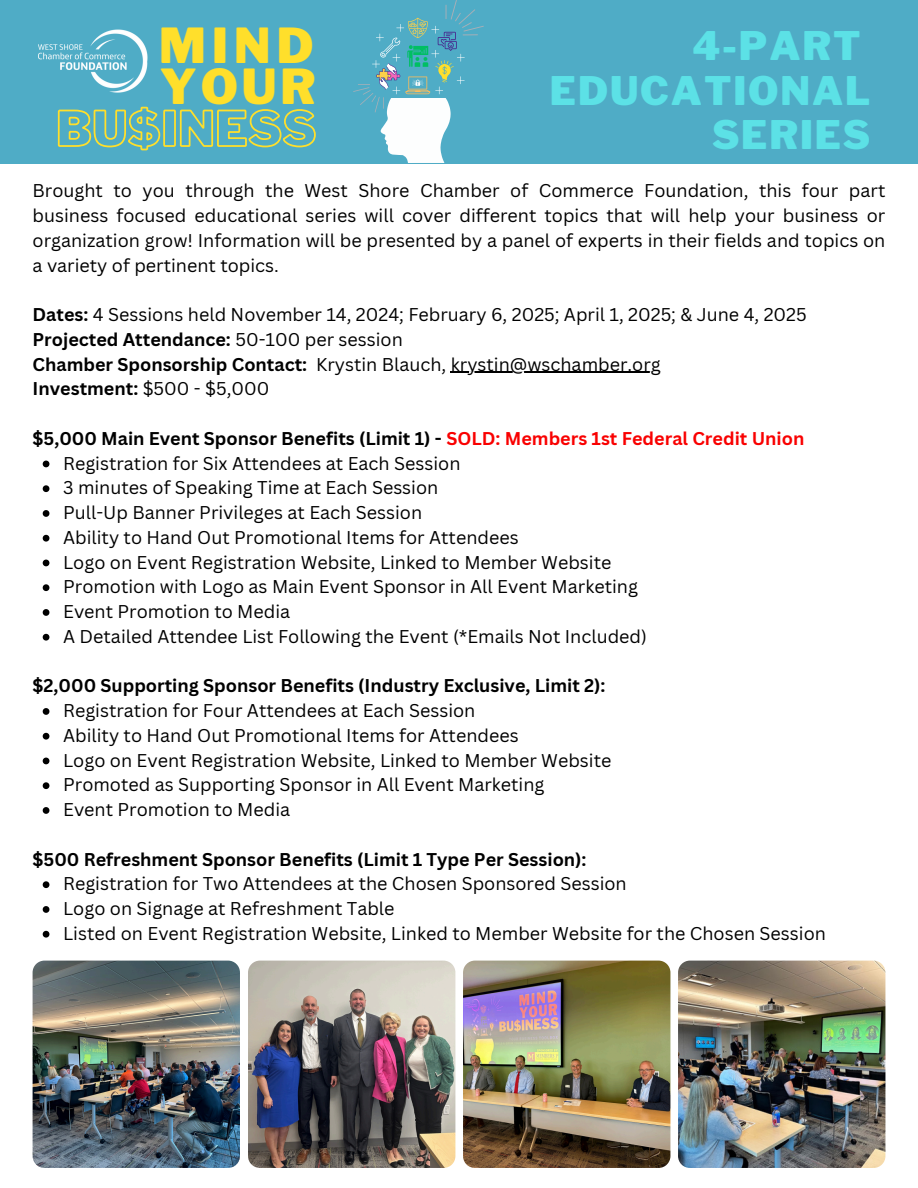
<style>
.page{position:relative;width:918px;height:1188px;background:#fff}
.page>*{position:absolute;margin:0;border:0;box-sizing:border-box;transform-origin:0 0}
.t1{font:900 47.85px/41.5px "Libre Franklin";letter-spacing:.105em;color:#ffdf2b}
.t2{font:900 39px/44.5px "Libre Franklin";letter-spacing:.05em;color:#5ce1e6;text-align:right}
.t3{font:18px/24.8px "Canva Sans";color:#000;text-align:justify}
.t4{font:700 18px "Canva Sans";color:#000}
.s1{font-weight:700}
.s2{font-weight:400}
.s3{color:#f90000}
</style>
<div class="page">
<div style="left:0;top:0;width:918px;height:163px;background:#4facc6"></div>
<img style="left:38px;top:29px;width:110px;height:64px">
<svg style="left:57px;top:106px;width:259px;height:45px"></svg>
<svg style="left:353px;top:0;width:131px;height:163px"></svg>
<hr style="left:451px;top:372px;width:210px;height:1px;background:#000">
<svg style="left:43px;top:461px;width:6px;height:6px"></svg>
<svg style="left:43px;top:485px;width:6px;height:7px"></svg>
<svg style="left:43px;top:510px;width:6px;height:7px"></svg>
<svg style="left:43px;top:535px;width:6px;height:7px"></svg>
<svg style="left:43px;top:560px;width:6px;height:6px"></svg>
<svg style="left:43px;top:584px;width:6px;height:7px"></svg>
<svg style="left:43px;top:609px;width:6px;height:7px"></svg>
<svg style="left:43px;top:634px;width:6px;height:7px"></svg>
<svg style="left:43px;top:708px;width:6px;height:7px"></svg>
<svg style="left:43px;top:733px;width:6px;height:7px"></svg>
<svg style="left:43px;top:758px;width:6px;height:6px"></svg>
<svg style="left:43px;top:782px;width:6px;height:7px"></svg>
<svg style="left:43px;top:807px;width:6px;height:7px"></svg>
<svg style="left:43px;top:881px;width:6px;height:7px"></svg>
<svg style="left:43px;top:906px;width:6px;height:7px"></svg>
<svg style="left:43px;top:931px;width:6px;height:7px"></svg>
<img style="left:33px;top:961px;width:207px;height:207px;border-radius:12px">
<img style="left:463px;top:961px;width:207px;height:207px;border-radius:12px">
<img style="left:248px;top:961px;width:207px;height:207px;border-radius:12px">
<img style="left:678px;top:961px;width:207px;height:207px;border-radius:12px">
<h1 class="t1" style="left:159px;top:25px;width:158px">MIND<br>YOUR</h1>
<h1 class="t2" style="left:550px;top:24px;width:322px">4-PART<br>EDUCATIONAL<br>SERIES</h1>
<h2 class="t3" style="left:33px;top:178px;width:854px">Brought to you through the West Shore Chamber of Commerce Foundation, this four part business focused educational series will cover different topics that will help your business or organization grow! Information will be presented by a panel of experts in their fields and topics on a variety of pertinent topics.</h2>
<p class="t3" style="left:33px;top:302px;width:776px"><span class="s1">Dates:</span> 4 Sessions held November 14, 2024; February 6, 2025; April 1, 2025; &amp; June 4, 2025</p>
<p class="t4" style="left:33px;top:327px;width:372px">Projected Attendance: <span class="s2">50-100 per session</span></p>
<p class="t3" style="left:33px;top:351px;width:630px"><span class="s1">Chamber Sponsorship Contact:</span> Krystin Blauch, krystin@wschamber.org</p>
<p class="t4" style="left:33px;top:376px;width:238px">Investment: <span class="s2">$500 - $5,000</span></p>
<p class="t4" style="left:33px;top:426px;width:773px">$5,000 Main Event Sponsor Benefits (Limit 1) - <span class="s3">SOLD: Members 1st Federal Credit Union</span></p>
<p class="t3" style="left:63px;top:450px;width:399px">Registration for Six Attendees at Each Session</p>
<h3 class="t3" style="left:63px;top:475px;width:377px">3 minutes of Speaking Time at Each Session</h3>
<p class="t3" style="left:63px;top:500px;width:361px">Pull-Up Banner Privileges at Each Session</p>
<p class="t3" style="left:63px;top:524px;width:457px">Ability to Hand Out Promotional Items for Attendees</p>
<p class="t3" style="left:63px;top:549px;width:550px">Logo on Event Registration Website, Linked to Member Website</p>
<p class="t3" style="left:63px;top:574px;width:576px">Promotion with Logo as Main Event Sponsor in All Event Marketing</p>
<p class="t3" style="left:63px;top:599px;width:229px">Event Promotion to Media</p>
<p class="t3" style="left:63px;top:623px;width:585px">A Detailed Attendee List Following the Event (*Emails Not Included)</p>
<p class="t4" style="left:33px;top:673px;width:574px">$2,000 Supporting Sponsor Benefits (Industry Exclusive, Limit 2):</p>
<p class="t3" style="left:63px;top:698px;width:414px">Registration for Four Attendees at Each Session</p>
<h3 class="t3" style="left:63px;top:722px;width:457px">Ability to Hand Out Promotional Items for Attendees</h3>
<p class="t3" style="left:63px;top:747px;width:550px">Logo on Event Registration Website, Linked to Member Website</p>
<p class="t3" style="left:63px;top:772px;width:483px">Promoted as Supporting Sponsor in All Event Marketing</p>
<p class="t3" style="left:63px;top:797px;width:229px">Event Promotion to Media</p>
<p class="t4" style="left:33px;top:846px;width:556px">$500 Refreshment Sponsor Benefits (Limit 1 Type Per Session):</p>
<p class="t3" style="left:63px;top:871px;width:565px">Registration for Two Attendees at the Chosen Sponsored Session</p>
<h3 class="t3" style="left:63px;top:896px;width:333px">Logo on Signage at Refreshment Table</h3>
<p class="t3" style="left:63px;top:920px;width:764px">Listed on Event Registration Website, Linked to Member Website for the Chosen Session</p>
</div>
